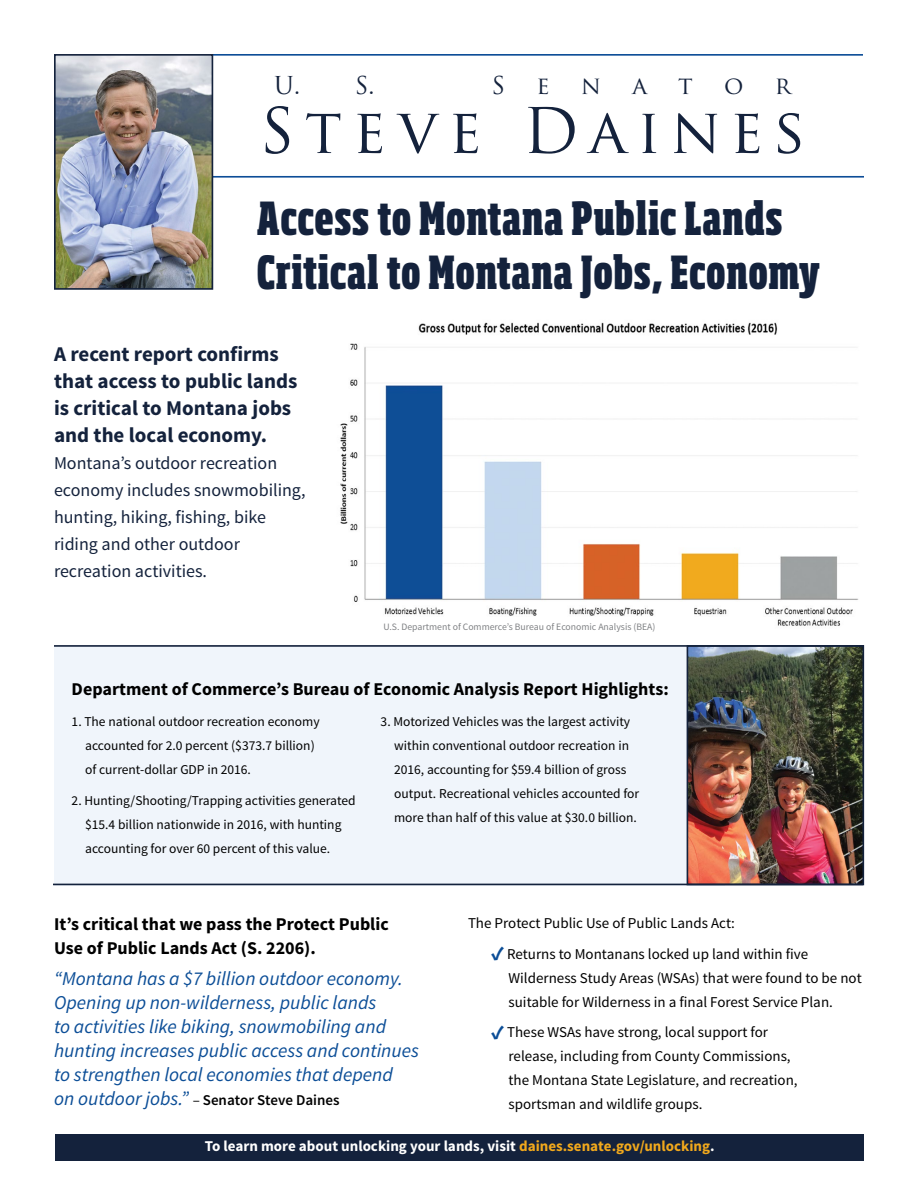
<style>
.page{position:relative;width:918px;height:1188px;background:#fff}
.page>*{position:absolute;margin:0;border:0;box-sizing:border-box;transform-origin:0 0}
.t1{font:61.05px "Trajan Pro";letter-spacing:.17em;color:#14223c}
.t2{font:800 extra-condensed 45px/54px "Soho Std";color:#14223c}
.t3{font:24px "Trajan Pro";color:#14223c}
.t4{font:700 21px/27px "Source Sans Pro";color:#14223c}
.t5{font:italic 19.5px/24px "Source Sans Pro";color:#0c4e97}
.t6{font:700 18px/24px "Source Sans Pro";color:#000}
.t7{font:18px/27px "Source Sans Pro";color:#14223c}
.t8{font:15px/24px "Source Sans Pro";color:#000}
.t9{font:700 15px "Source Sans Pro";color:#fff}
.t10{font:600 15px "Source Sans Pro";color:#000}
.t11{font:13.5px/24px "Source Sans Pro";color:#000}
.t12{font:9.75px "Source Sans Pro";color:#808285}
.s1{font-weight:400;font-style:italic;font-size:19.5px;color:#0c4e97}
.s2{font-weight:400}
.s3{font-weight:900;font-size:19.5px;color:#0c4e97}
.s4{color:#f2a91c}
</style>
<div class="page">
<div style="left:54px;top:646px;width:671px;height:239px;background:#f0f5fb"></div>
<img style="left:690px;top:648px;width:171px;height:234px">
<div style="left:687px;top:645px;width:177px;height:240px;border:2px solid #14223c"></div>
<img style="left:340px;top:322px;width:519px;height:304px">
<hr style="left:213px;top:176px;width:651px;height:2px;background:#0d4d97">
<hr style="left:211px;top:54px;width:652px;height:2px;background:#0d4d97">
<img style="left:57px;top:57px;width:153px;height:230px">
<div style="left:54px;top:54px;width:159px;height:236px;border:2px solid #14223c"></div>
<div style="left:56px;top:1134px;width:808px;height:26px;background:#14223c"></div>
<hr style="left:53px;top:884px;width:810px;height:1px;background:#14223c">
<hr style="left:54px;top:645px;width:810px;height:2px;background:#14223c">
<h3 class="t3" style="left:274px;top:70px;width:102px">U. S.</h3>
<h3 class="t3" style="left:492px;top:70px;width:15px">S</h3>
<h3 class="t3" style="left:536px;top:70px;width:15px">e</h3>
<h3 class="t3" style="left:581px;top:70px;width:21px">n</h3>
<h3 class="t3" style="left:632px;top:70px;width:16px">a</h3>
<h3 class="t3" style="left:678px;top:70px;width:16px">t</h3>
<h3 class="t3" style="left:724px;top:70px;width:21px">o</h3>
<h3 class="t3" style="left:775px;top:70px;width:18px">r</h3>
<h1 class="t1" style="left:260px;top:92px;width:548px">Steve Daines</h1>
<h2 class="t2" style="left:256px;top:191px;width:566px">Access to Montana Public Lands<br>Critical to Montana Jobs, Economy</h2>
<h3 class="t4" style="left:54px;top:342px;width:245px">A recent report confirms that access to public lands is critical to Montana jobs and the local economy.</h3>
<h3 class="t7" style="left:54px;top:450px;width:253px">Montana’s outdoor recreation economy includes snowmobiling, hunting, hiking, fishing, bike riding and other outdoor recreation activities.</h3>
<p class="t12" style="left:383px;top:621px;width:274px">U.S. Department of Commerce’s Bureau of Economic Analysis (BEA)</p>
<h3 class="t6" style="left:72px;top:678px;width:599px">Department of Commerce’s Bureau of Economic Analysis Report Highlights:</h3>
<p class="t11" style="left:85px;top:710px;width:236px;text-indent:-14px">1. The national outdoor recreation economy accounted for 2.0 percent ($373.7 billion) of current-dollar GDP in 2016.</p>
<p class="t11" style="left:85px;top:788px;width:272px;text-indent:-14px">2. Hunting/Shooting/Trapping activities generated $15.4 billion nationwide in 2016, with hunting accounting for over 60 percent of this value.</p>
<p class="t11" style="left:394px;top:710px;width:247px;text-indent:-14px">3. Motorized Vehicles was the largest activity within conventional outdoor recreation in 2016, accounting for $59.4 billion of gross output. Recreational vehicles accounted for more than half of this value at $30.0 billion.</p>
<h3 class="t6" style="left:54px;top:913px;width:336px">It’s critical that we pass the Protect Public<br>Use of Public Lands Act (S. 2206).</h3>
<h3 class="t5" style="left:54px;top:966px;width:366px">“Montana has a $7 billion outdoor economy.<br>Opening up non-wilderness, public lands<br>to activities like biking, snowmobiling and hunting increases public access and continues to strengthen local economies that depend</h3>
<p class="t10" style="left:54px;top:1090px;width:287px"><span class="s1">on outdoor jobs.”</span> <span class="s2">–</span> Senator Steve Daines</p>
<p class="t8" style="left:468px;top:911px;width:269px">The Protect Public Use of Public Lands Act:</p>
<p class="t8" style="left:509px;top:942px;width:355px;text-indent:-17px"><span class="s3">✓</span> Returns to Montanans locked up land within five<br>Wilderness Study Areas (WSAs) that were found to be not suitable for Wilderness in a final Forest Service Plan.</p>
<p class="t8" style="left:509px;top:1021px;width:291px;text-indent:-17px"><span class="s3">✓</span> These WSAs have strong, local support for release, including from County Commissions, the Montana State Legislature, and recreation, sportsman and wildlife groups.</p>
<p class="t9" style="left:205px;top:1137px;width:511px">To learn more about unlocking your lands, visit <span class="s4">daines.senate.gov/unlocking</span>.</p>
</div>
